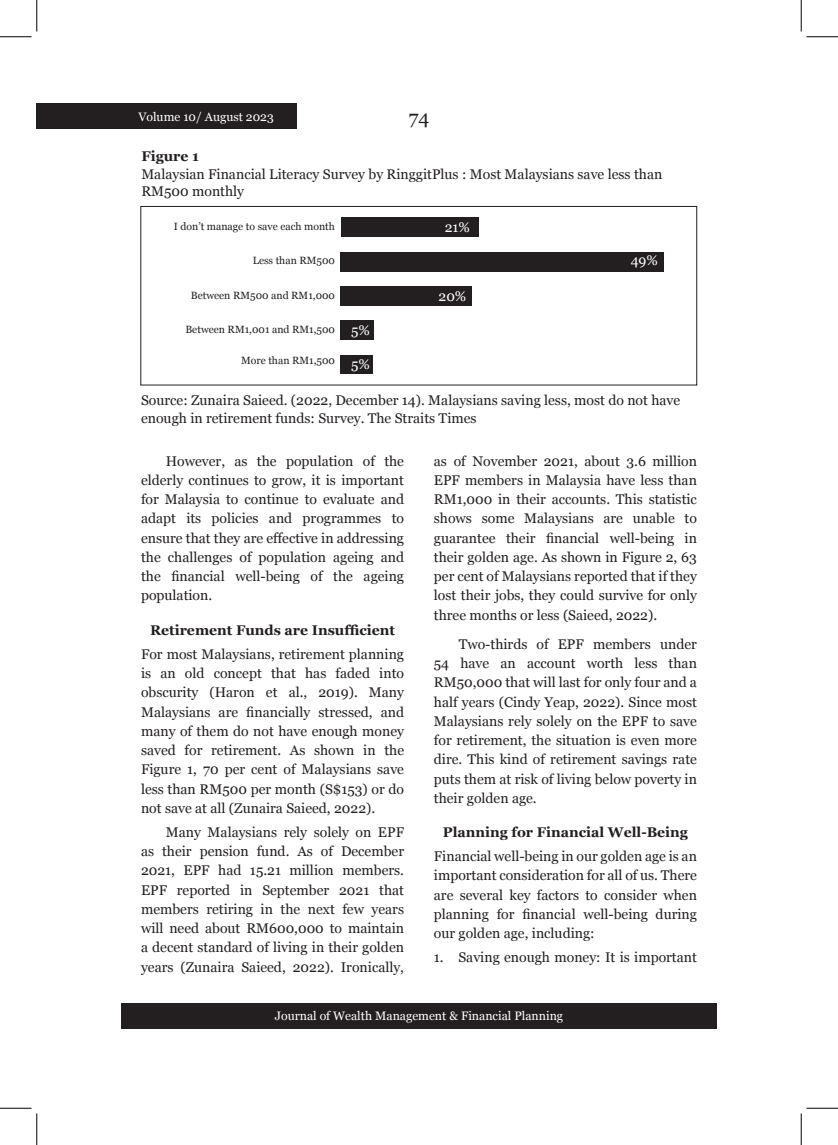
<style>
.page{position:relative;width:838px;height:1145px;background:#fff}
.page>*{position:absolute;margin:0;border:0;box-sizing:border-box;transform-origin:0 0}
.t1{font:19.25px "Georgia";color:#231f20}
.t2{font:14px/19.2px "Georgia";color:#231f20;text-align:justify}
.t3{font:700 14px "Georgia";color:#231f20}
.t4{font:14px "Georgia";color:#fff}
.t5{font:12.25px "Georgia";color:#fff}
.t6{font:10.5px "Georgia";color:#231f20}
</style>
<div class="page">
<div style="left:37px;top:104px;width:260px;height:25px;background:#231f20"></div>
<div style="left:121px;top:1003px;width:595px;height:26px;background:#231f20"></div>
<div style="left:340px;top:218px;width:138px;height:19px;background:#231f20"></div>
<div style="left:340px;top:286px;width:132px;height:20px;background:#231f20"></div>
<div style="left:340px;top:321px;width:34px;height:19px;background:#231f20"></div>
<div style="left:340px;top:355px;width:33px;height:19px;background:#231f20"></div>
<div style="left:340px;top:252px;width:323px;height:19px;background:#231f20"></div>
<div style="left:140px;top:206px;width:557px;height:179px;border:1px solid #231f20"></div>
<hr style="left:0;top:36px;width:32px;height:1px;background:#000">
<hr style="left:806px;top:36px;width:31px;height:1px;background:#000">
<hr style="left:0;top:1108px;width:32px;height:1px;background:#000">
<hr style="left:806px;top:1108px;width:31px;height:1px;background:#000">
<hr style="left:36px;top:0;width:1px;height:31px;background:#000">
<hr style="left:36px;top:1113px;width:1px;height:32px;background:#000">
<hr style="left:800px;top:0;width:1px;height:31px;background:#000">
<hr style="left:800px;top:1113px;width:1px;height:32px;background:#000">
<p class="t5" style="left:138px;top:108px;width:137px">Volume 10/ August 2023</p>
<h1 class="t1" style="left:408px;top:103px;width:22px">74</h1>
<p class="t3" style="left:141px;top:146px;width:59px">Figure 1</p>
<p class="t2" style="left:141px;top:165px;width:522px;line-height:17.5px">Malaysian Financial Literacy Survey by RinggitPlus : Most Malaysians save less than<br>RM500 monthly</p>
<p class="t6" style="left:174px;top:219px;width:163px">I don’t manage to save each month</p>
<p class="t4" style="left:445px;top:217px;width:27px">21%</p>
<p class="t6" style="left:253px;top:253px;width:84px">Less than RM500</p>
<p class="t4" style="left:630px;top:250px;width:29px">49%</p>
<p class="t6" style="left:191px;top:287px;width:146px">Between RM500 and RM1,000</p>
<p class="t6" style="left:185px;top:322px;width:151px">Between RM1,001 and RM1,500</p>
<p class="t6" style="left:241px;top:353px;width:95px">More than RM1,500</p>
<p class="t4" style="left:351px;top:320px;width:20px">5%</p>
<p class="t4" style="left:351px;top:354px;width:20px">5%</p>
<p class="t4" style="left:438px;top:286px;width:29px">20%</p>
<p class="t2" style="left:141px;top:391px;width:540px;line-height:17.5px">Source: Zunaira Saieed. (2022, December 14). Malaysians saving less, most do not have enough in retirement funds: Survey. The Straits Times</p>
<p class="t2" style="left:434px;top:451px;width:264px">as of November 2021, about 3.6 million EPF members in Malaysia have less than RM1,000 in their accounts. This statistic shows some Malaysians are unable to guarantee their financial well-being in their golden age. As shown in Figure 2, 63 per cent of Malaysians reported that if they lost their jobs, they could survive for only three months or less (Saieed, 2022).</p>
<p class="t2" style="left:434px;top:634px;width:264px;text-indent:25px">Two-thirds of EPF members under 54 have an account worth less than RM50,000 that will last for only four and a half years (Cindy Yeap, 2022). Since most Malaysians rely solely on the EPF to save for retirement, the situation is even more dire. This kind of retirement savings rate puts them at risk of living below poverty in their golden age.</p>
<p class="t3" style="left:443px;top:822px;width:246px">Planning for Financial Well-Being</p>
<p class="t2" style="left:434px;top:846px;width:264px">Financial well-being in our golden age is an important consideration for all of us. There are several key factors to consider when planning for financial well-being during our golden age, including:</p>
<p class="t2" style="left:434px;top:947px;width:264px">1. Saving enough money: It is important</p>
<p class="t2" style="left:141px;top:451px;width:264px;text-indent:25px">However, as the population of the elderly continues to grow, it is important for Malaysia to continue to evaluate and adapt its policies and programmes to ensure that they are effective in addressing the challenges of population ageing and the financial well-being of the ageing population.</p>
<p class="t3" style="left:150px;top:619px;width:246px">Retirement Funds are Insufficient</p>
<p class="t2" style="left:141px;top:644px;width:264px">For most Malaysians, retirement planning is an old concept that has faded into obscurity (Haron et al., 2019). Many Malaysians are financially stressed, and many of them do not have enough money saved for retirement. As shown in the Figure 1, 70 per cent of Malaysians save less than RM500 per month (S$153) or do not save at all (Zunaira Saieed, 2022).</p>
<p class="t2" style="left:141px;top:822px;width:264px;text-indent:25px">Many Malaysians rely solely on EPF as their pension fund. As of December 2021, EPF had 15.21 million members.<br>EPF reported in September 2021 that members retiring in the next few years will need about RM600,000 to maintain a decent standard of living in their golden years (Zunaira Saieed, 2022). Ironically,</p>
<p class="t5" style="left:275px;top:1007px;width:290px">Journal of Wealth Management &amp; Financial Planning</p>
</div>
